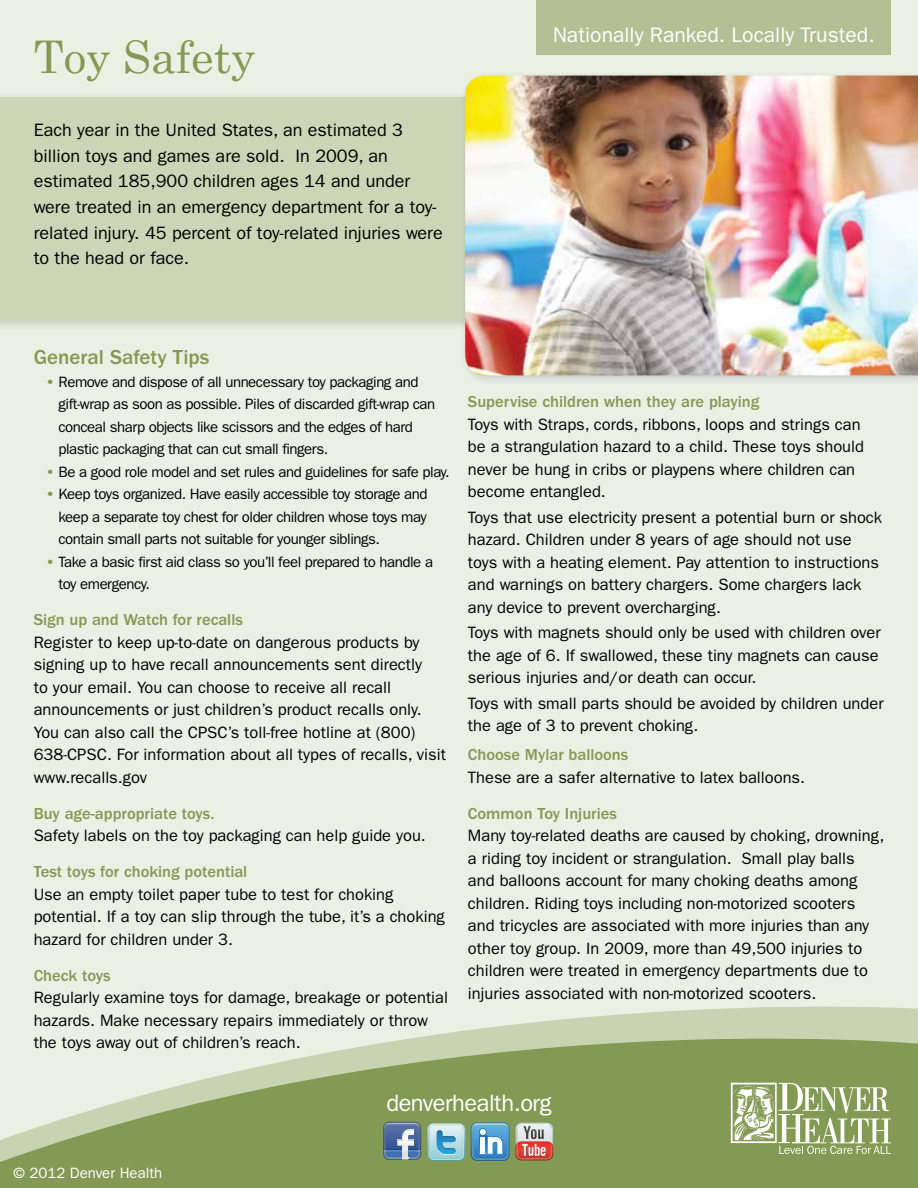
<style>
.page{position:relative;width:918px;height:1188px;background:#ebf0e5}
.page>*{position:absolute;margin:0;border:0;box-sizing:border-box;transform-origin:0 0}
.t1{font:45px "Century Schoolbook";color:#829a53}
.t2{font:23.7px "ITC Franklin Gothic Std";letter-spacing:-.02em;color:#fff}
.t3{font:21.15px "ITC Franklin Gothic Std";color:#fff}
.t4{font:500 21px "ITC Franklin Gothic Std";color:#829a53}
.t5{font:18px/25.5px "ITC Franklin Gothic Std";color:#000}
.t6{font:16.5px/22.5px "ITC Franklin Gothic Std";color:#000}
.t7{font:500 16.5px "ITC Franklin Gothic Std";color:#829a53}
.t8{font:15px/22.5px "ITC Franklin Gothic Std";letter-spacing:-.03em;color:#000}
.t9{font:15px "ITC Franklin Gothic Std";color:#fff}
.s1{font-weight:600;color:#829a53}
</style>
<div class="page">
<div style="left:0;top:92px;width:548px;height:239px;background:#000;opacity:.15"></div>
<div style="left:0;top:97px;width:537px;height:223px;background:#cbd6b7"></div>
<div style="left:537px;top:0;width:354px;height:55px;background:#b2c194"></div>
<svg style="left:0;top:1006px;width:918px;height:182px;fill:#829a53"></svg>
<svg style="left:731px;top:1083px;width:160px;height:71px;background:#a9ba89"></svg>
<svg style="left:427px;top:1123px;width:38px;height:38px"></svg>
<svg style="left:383px;top:1122px;width:38px;height:38px"></svg>
<img style="left:384px;top:1123px;width:36px;height:6px">
<svg style="left:471px;top:1122px;width:38px;height:39px"></svg>
<svg style="left:515px;top:1123px;width:38px;height:38px"></svg>
<div style="left:460px;top:70px;width:458px;height:316px;background:#000;opacity:.15"></div>
<img style="left:465px;top:76px;width:453px;height:299px">
<h1 class="t1" style="left:34px;top:29px;width:223px">Toy Safety</h1>
<p class="t5" style="left:34px;top:118px;width:411px">Each year in the United States, an estimated 3 billion toys and games are sold. In 2009, an estimated 185,900 children ages 14 and under were treated in an emergency department for a toy&shy;related injury. 45 percent of toy-related injuries were to the head or face.</p>
<p class="t3" style="left:553px;top:22px;width:323px">Nationally Ranked. Locally Trusted.</p>
<p class="t4" style="left:34px;top:346px;width:177px">General Safety Tips</p>
<p class="t8" style="left:58px;top:371px;width:378px;text-indent:-13px"><span class="s1">•</span> Remove and dispose of all unnecessary toy packaging and gift-wrap as soon as possible. Piles of discarded gift-wrap can conceal sharp objects like scissors and the edges of hard plastic packaging that can cut small fingers.</p>
<p class="t8" style="left:46px;top:461px;width:405px"><span class="s1">•</span> Be a good role model and set rules and guidelines for safe play.</p>
<p class="t8" style="left:58px;top:483px;width:371px;text-align:justify;text-indent:-13px"><span class="s1">•</span> Keep toys organized. Have easily accessible toy storage and keep a separate toy chest for older children whose toys may contain small parts not suitable for younger siblings.</p>
<p class="t8" style="left:58px;top:551px;width:376px;text-indent:-13px"><span class="s1">•</span> Take a basic first aid class so you’ll feel prepared to handle a toy emergency.</p>
<p class="t7" style="left:34px;top:611px;width:211px">Sign up and Watch for recalls</p>
<p class="t6" style="left:34px;top:631px;width:414px">Register to keep up-to-date on dangerous products by signing up to have recall announcements sent directly<br>to your email. You can choose to receive all recall announcements or just children’s product recalls only.<br>You can also call the CPSC’s toll-free hotline at (800)<br>638-CPSC. For information about all types of recalls, visit www.recalls.gov</p>
<p class="t7" style="left:34px;top:804px;width:182px">Buy age-appropriate toys.</p>
<p class="t6" style="left:34px;top:825px;width:394px">Safety labels on the toy packaging can help guide you.</p>
<p class="t7" style="left:34px;top:863px;width:215px">Test toys for choking potential</p>
<p class="t6" style="left:34px;top:883px;width:413px">Use an empty toilet paper tube to test for choking potential. If a toy can slip through the tube, it’s a choking hazard for children under 3.</p>
<p class="t7" style="left:34px;top:966px;width:78px">Check toys</p>
<p class="t6" style="left:34px;top:987px;width:416px">Regularly examine toys for damage, breakage or potential hazards. Make necessary repairs immediately or throw the toys away out of children’s reach.</p>
<p class="t7" style="left:468px;top:392px;width:293px">Supervise children when they are playing</p>
<p class="t6" style="left:468px;top:413px;width:398px">Toys with Straps, cords, ribbons, loops and strings can be a strangulation hazard to a child. These toys should never be hung in cribs or playpens where children can become entangled.</p>
<p class="t6" style="left:468px;top:506px;width:416px">Toys that use electricity present a potential burn or shock hazard. Children under 8 years of age should not use toys with a heating element. Pay attention to instructions and warnings on battery chargers. Some chargers lack any device to prevent overcharging.</p>
<p class="t6" style="left:468px;top:621px;width:414px">Toys with magnets should only be used with children over the age of 6. If swallowed, these tiny magnets can cause serious injuries and/or death can occur.</p>
<p class="t6" style="left:468px;top:692px;width:417px">Toys with small parts should be avoided by children under the age of 3 to prevent choking.</p>
<p class="t7" style="left:468px;top:746px;width:162px">Choose Mylar balloons</p>
<p class="t6" style="left:468px;top:766px;width:339px">These are a safer alternative to latex balloons.</p>
<p class="t7" style="left:468px;top:804px;width:150px">Common Toy Injuries</p>
<p class="t6" style="left:468px;top:825px;width:418px">Many toy-related deaths are caused by choking, drowning, a riding toy incident or strangulation. Small play balls and balloons account for many choking deaths among children. Riding toys including non-motorized scooters and tricycles are associated with more injuries than any other toy group. In 2009, more than 49,500 injuries to children were treated in emergency departments due to injuries associated with non-motorized scooters.</p>
<p class="t9" style="left:14px;top:1164px;width:150px">© 2012 Denver Health</p>
<h2 class="t2" style="left:386px;top:1090px;width:167px">denverhealth.org</h2>
</div>
